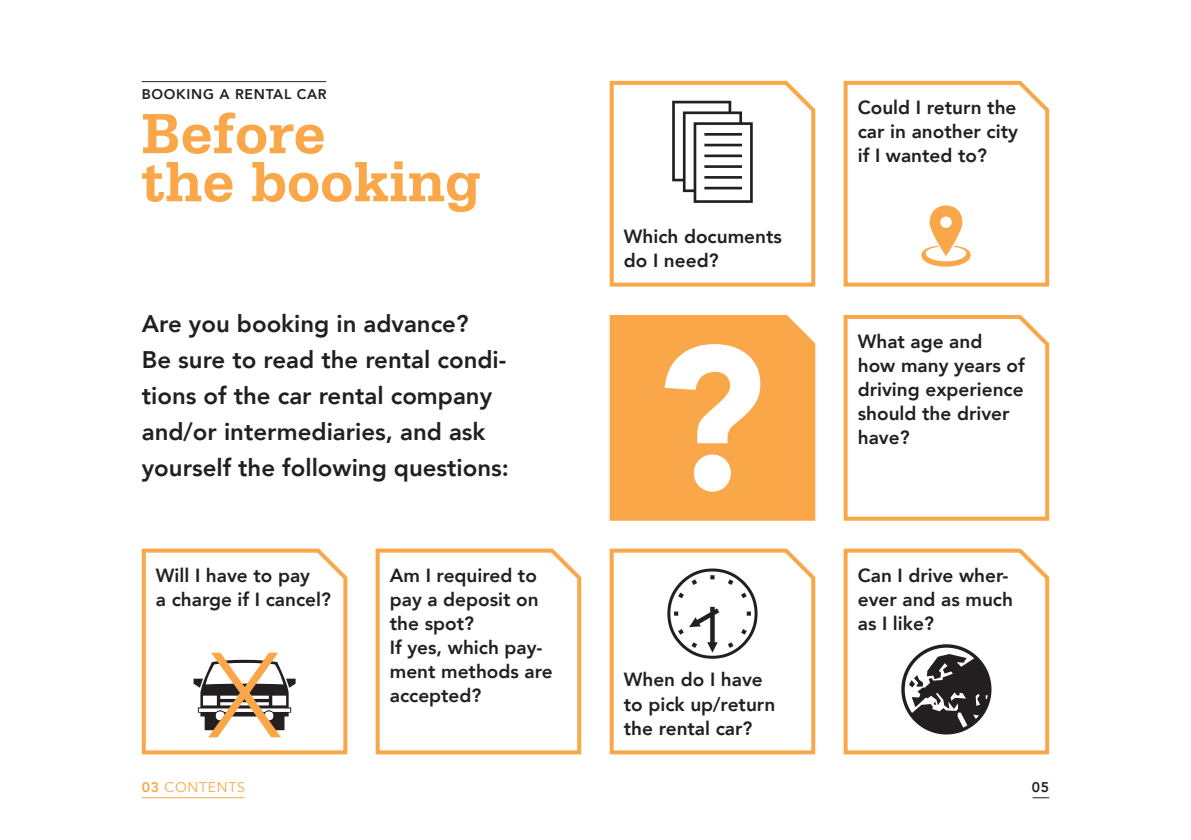
<style>
.page{position:relative;width:1191px;height:840px;background:#fff}
.page>*{position:absolute;margin:0;border:0;box-sizing:border-box;transform-origin:0 0}
.kop{font:700 60px/48px "Serifa BT";color:#f9a748}
.intro{font:800 24px/36px "Avenir";color:#231f20}
.body_vet{font:800 19px/24px "Avenir";color:#231f20}
.overlees{font:800 14px "Avenir";letter-spacing:.05em;color:#231f20}
.t1{font:14px "Avenir";letter-spacing:.05em;color:#f9a748}
.s1{font-weight:800}
</style>
<div class="page">
<hr style="left:142px;top:796px;width:102px;height:1px;background:#f9a748">
<svg style="left:843px;top:80px;width:207px;height:207px"></svg>
<svg style="left:609px;top:80px;width:207px;height:207px"></svg>
<hr style="left:142px;top:81px;width:184px;height:1px;background:#231f20">
<svg style="left:843px;top:548px;width:207px;height:207px"></svg>
<svg style="left:843px;top:315px;width:207px;height:206px"></svg>
<div style="left:609px;top:315px;width:207px;height:206px;background:#f9a748"></div>
<svg style="left:664px;top:344px;width:96px;height:147px"></svg>
<svg style="left:141px;top:548px;width:207px;height:207px"></svg>
<svg style="left:375px;top:548px;width:207px;height:207px"></svg>
<svg style="left:609px;top:548px;width:207px;height:207px"></svg>
<svg style="left:193px;top:652px;width:103px;height:85px"></svg>
<svg style="left:903px;top:645px;width:86px;height:87px"></svg>
<div style="left:901px;top:644px;width:90px;height:90px;border:3px solid #231f20;border-radius:50%"></div>
<img style="left:922px;top:205px;width:49px;height:61px">
<svg style="left:667px;top:568px;width:90px;height:90px"></svg>
<svg style="left:672px;top:101px;width:80px;height:102px"></svg>
<p class="overlees" style="left:142px;top:83px;width:186px">BOOKING A RENTAL CAR</p>
<p class="kop" style="left:142px;top:108px;width:340px">Before<br>the booking</p>
<p class="intro" style="left:142px;top:305px;width:369px">Are you booking in advance?<br>Be sure to read the rental condi&shy;tions of the car rental company and/or intermediaries, and ask yourself the following questions:</p>
<p class="body_vet" style="left:156px;top:563px;width:176px">Will I have to pay<br>a charge if I cancel?</p>
<p class="body_vet" style="left:390px;top:563px;width:164px">Am I required to pay a deposit on the spot?<br>If yes, which pay&shy;ment methods are accepted?</p>
<p class="body_vet" style="left:624px;top:224px;width:159px">Which documents do I need?</p>
<p class="body_vet" style="left:624px;top:667px;width:153px">When do I have to pick up/return the rental car?</p>
<p class="body_vet" style="left:857px;top:95px;width:162px;text-align:justify">Could I return the car in another city if I wanted to?</p>
<p class="body_vet" style="left:857px;top:329px;width:169px">What age and<br>how many years of driving experience should the driver have?</p>
<p class="body_vet" style="left:857px;top:563px;width:157px">Can I drive wher&shy;ever and as much as I like?</p>
<p class="t1" style="left:142px;top:778px;width:105px"><span class="s1">03</span> CONTENTS</p>
<p class="overlees" style="left:1032px;top:775px;width:19px">05</p>
</div>
